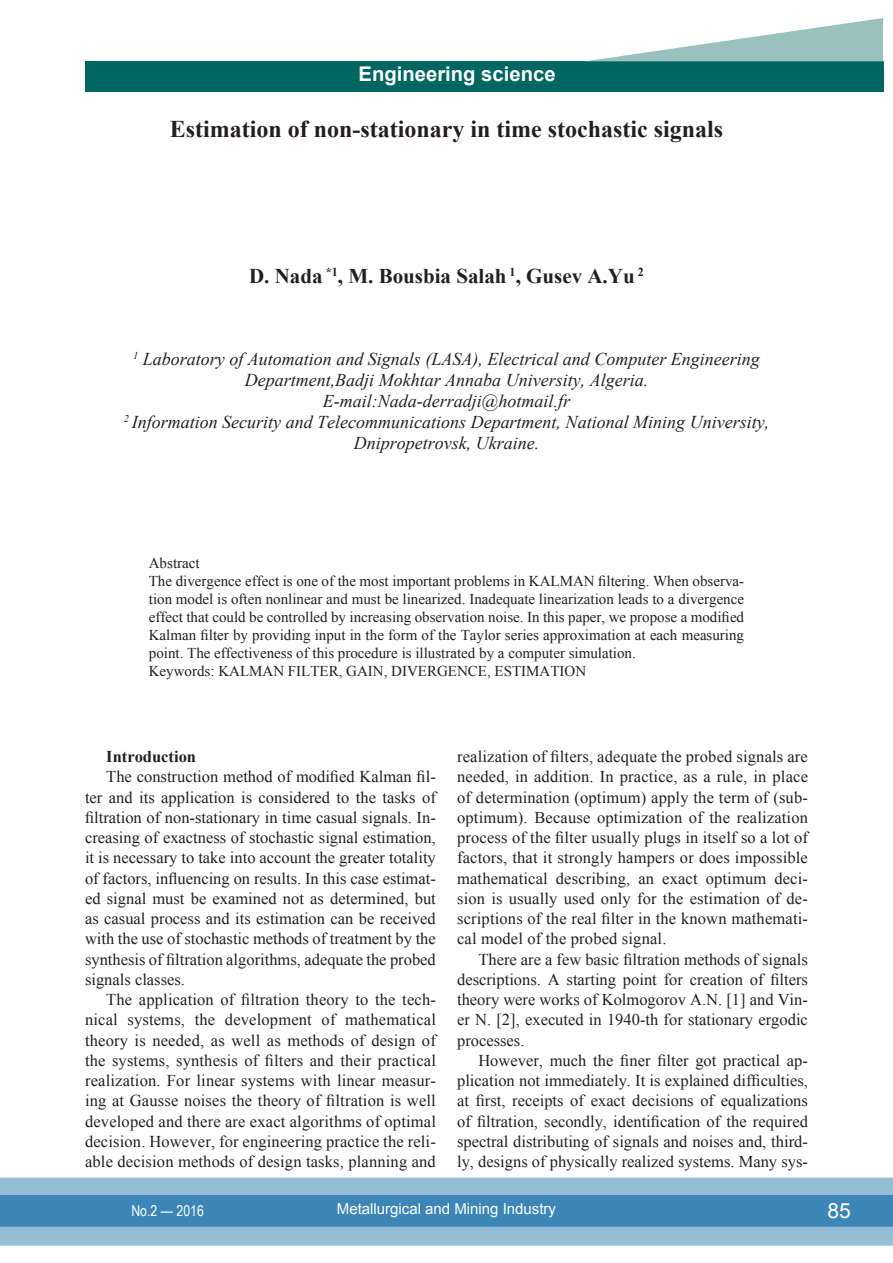
<style>
.page{position:relative;width:893px;height:1263px;background:#fff}
.page>*{position:absolute;margin:0;border:0;box-sizing:border-box;transform-origin:0 0}
.заголовок{font:700 24px "Times New Roman";color:#231f20}
.автор{font:700 21px "Times New Roman";color:#231f20}
.t1{font:21px "Arial";color:#fff}
.t2{font:700 20.25px "Arial";color:#fff}
.про_автора{font:italic 18px/21px "Times New Roman";color:#231f20;text-align:center}
.ОСНОВНОЙ{font:16.5px/20.2px "Times New Roman";color:#231f20;text-align:justify}
.ОСНОВНОЙ-2{font:700 16.5px "Times New Roman";color:#231f20}
.аннотация_ключ_слова{font:15px/18px "Times New Roman";color:#231f20;text-align:justify}
.t3{font:15px "Arial";color:#fff}
.t4{font:15px "Arial Narrow";color:#fff}
</style>
<div class="page">
<div style="left:0;top:1177px;width:893px;height:68px;background:#96bdd8"></div>
<div style="left:0;top:1195px;width:893px;height:32px;background:#3c86b7;border:2px solid #3c86b7"></div>
<div style="left:85px;top:62px;width:798px;height:30px;background:#006661"></div>
<svg style="left:583px;top:18px;width:300px;height:44px"></svg>
<svg style="left:0;top:1177px;width:1px;height:68px"></svg>
<p class="t2" style="left:359px;top:61px;width:198px">Engineering science</p>
<p class="заголовок" style="left:170px;top:113px;width:555px">Estimation of non-stationary in time stochastic signals</p>
<p class="автор" style="left:249px;top:261px;width:396px">D. Nada <sup>*1</sup>, M. Bousbia Salah <sup>1</sup>, Gusev A.Yu <sup>2</sup></p>
<p class="про_автора" style="left:133px;top:348px;width:628px"><sup>1</sup> Laboratory of Automation and Signals (LASA), Electrical and Computer Engineering<br>Department,Badji Mokhtar Annaba University, Algeria.</p>
<p class="про_автора" style="left:323px;top:390px;width:249px">E-mail:Nada-derradji@hotmail.fr</p>
<p class="про_автора" style="left:124px;top:411px;width:647px"><sup>2</sup> Information Security and Telecommunications Department, National Mining University,</p>
<p class="про_автора" style="left:354px;top:432px;width:187px">Dnipropetrovsk, Ukraine.</p>
<p class="аннотация_ключ_слова" style="left:149px;top:554px;width:52px">Abstract</p>
<p class="аннотация_ключ_слова" style="left:149px;top:572px;width:597px">The divergence effect is one of the most important problems in KALMAN filtering. When observa&shy;tion model is often nonlinear and must be linearized. Inadequate linearization leads to a divergence effect that could be controlled by increasing observation noise. In this paper, we propose a modified Kalman filter by providing input in the form of the Taylor series approximation at each measuring point. The effectiveness of this procedure is illustrated by a computer simulation.</p>
<p class="аннотация_ключ_слова" style="left:149px;top:662px;width:439px">Keywords: KALMAN FILTER, GAIN, DIVERGENCE, ESTIMATION</p>
<p class="ОСНОВНОЙ-2" style="left:106px;top:745px;width:91px">Introduction</p>
<p class="ОСНОВНОЙ" style="left:85px;top:766px;width:352px;text-indent:21px">The construction method of modified Kalman fil&shy;ter and its application is considered to the tasks of filtration of non-stationary in time casual signals. In&shy;creasing of exactness of stochastic signal estimation, it is necessary to take into account the greater totality of factors, influencing on results. In this case estimat&shy;ed signal must be examined not as determined, but as casual process and its estimation can be received with the use of stochastic methods of treatment by the synthesis of filtration algorithms, adequate the probed signals classes.</p>
<p class="ОСНОВНОЙ" style="left:85px;top:989px;width:352px;text-indent:21px">The application of filtration theory to the tech&shy;nical systems, the development of mathematical theory is needed, as well as methods of design of the systems, synthesis of filters and their practical realization. For linear systems with linear measur&shy;ing at Gausse noises the theory of filtration is well developed and there are exact algorithms of optimal decision. However, for engineering practice the reli&shy;able decision methods of design tasks, planning and</p>
<p class="ОСНОВНОЙ" style="left:457px;top:746px;width:352px">realization of filters, adequate the probed signals are needed, in addition. In practice, as a rule, in place of determination (optimum) apply the term of (sub&shy;optimum). Because optimization of the realization process of the filter usually plugs in itself so a lot of factors, that it strongly hampers or does impossible mathematical describing, an exact optimum deci&shy;sion is usually used only for the estimation of de&shy;scriptions of the real filter in the known mathemati&shy;cal model of the probed signal.</p>
<p class="ОСНОВНОЙ" style="left:457px;top:949px;width:352px;text-indent:21px">There are a few basic filtration methods of signals descriptions. A starting point for creation of filters theory were works of Kolmogorov A.N. [1] and Vin&shy;er N. [2], executed in 1940-th for stationary ergodic processes.</p>
<p class="ОСНОВНОЙ" style="left:457px;top:1050px;width:352px;text-indent:21px">However, much the finer filter got practical ap&shy;plication not immediately. It is explained difficulties, at first, receipts of exact decisions of equalizations of filtration, secondly, identification of the required spectral distributing of signals and noises and, third&shy;ly, designs of physically realized systems. Many sys-</p>
<p class="t4" style="left:131px;top:1200px;width:74px">No.2 — 2016</p>
<p class="t3" style="left:337px;top:1199px;width:221px">Metallurgical and Mining Industry</p>
<p class="t1" style="left:827px;top:1197px;width:25px">85</p>
</div>
